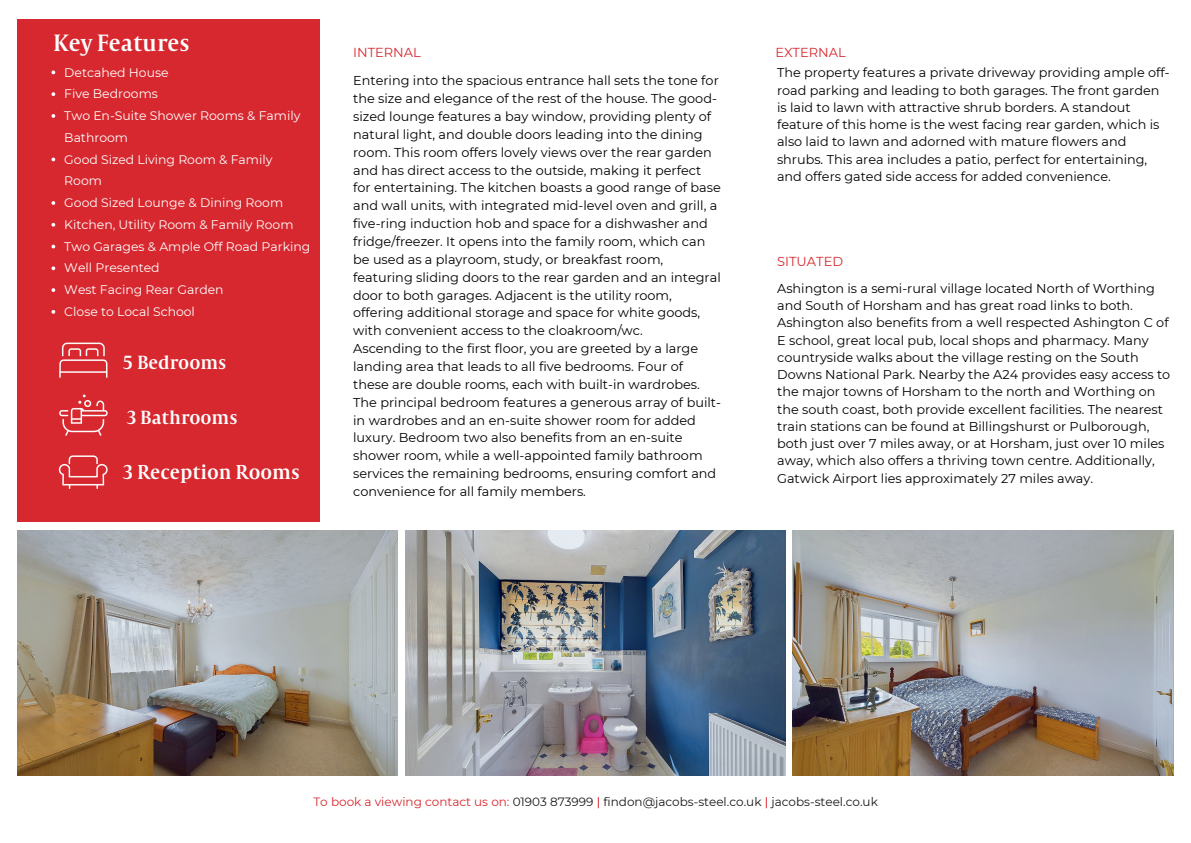
<style>
.page{position:relative;width:1191px;height:843px;background:#fff}
.page>*{position:absolute;margin:0;border:0;box-sizing:border-box;transform-origin:0 0}
.t1{font:26px "Capitolium Road";color:#fff}
.t2{font:22.2px "Capitolium Road";color:#fff}
.t3{font:21px "Capitolium Road";color:#fff}
.t4{font:13px "Montserrat";color:#d7282f}
.t5{font:12.8px/17.8px "Montserrat";color:#000}
.t6{font:12.4px/21.8px "Montserrat";color:#fff}
.t7{font:12px "Montserrat";color:#191718}
.s1{color:#d7282f}
.s2{font-weight:500;color:#d7282f}
</style>
<div class="page">
<img style="left:17px;top:530px;width:381px;height:245px">
<img style="left:405px;top:530px;width:380px;height:245px">
<img style="left:792px;top:530px;width:380px;height:245px">
<div style="left:17px;top:19px;width:303px;height:502px;background:#d7282f"></div>
<img style="left:58px;top:455px;width:50px;height:34px">
<img style="left:59px;top:394px;width:49px;height:42px">
<img style="left:59px;top:342px;width:49px;height:36px">
<svg style="left:51px;top:70px;width:4px;height:4px"></svg>
<svg style="left:51px;top:92px;width:4px;height:4px"></svg>
<svg style="left:51px;top:114px;width:4px;height:4px"></svg>
<svg style="left:51px;top:157px;width:4px;height:4px"></svg>
<svg style="left:51px;top:201px;width:4px;height:4px"></svg>
<svg style="left:51px;top:223px;width:4px;height:3px"></svg>
<svg style="left:51px;top:244px;width:4px;height:4px"></svg>
<svg style="left:51px;top:266px;width:4px;height:4px"></svg>
<svg style="left:51px;top:288px;width:4px;height:4px"></svg>
<svg style="left:51px;top:310px;width:4px;height:3px"></svg>
<p class="t1" style="left:53px;top:34px;width:138px">Key Features</p>
<p class="t6" style="left:64px;top:61px;width:106px">Detcahed House</p>
<p class="t6" style="left:64px;top:83px;width:95px">Five Bedrooms</p>
<p class="t6" style="left:64px;top:105px;width:237px">Two En-Suite Shower Rooms &amp; Family<br>Bathroom</p>
<p class="t6" style="left:64px;top:148px;width:210px">Good Sized Living Room &amp; Family<br>Room</p>
<p class="t6" style="left:64px;top:192px;width:220px">Good Sized Lounge &amp; Dining Room</p>
<p class="t6" style="left:64px;top:213px;width:231px">Kitchen, Utility Room &amp; Family Room</p>
<p class="t6" style="left:64px;top:235px;width:248px">Two Garages &amp; Ample Off Road Parking</p>
<p class="t6" style="left:64px;top:257px;width:97px">Well Presented</p>
<p class="t6" style="left:64px;top:279px;width:161px">West Facing Rear Garden</p>
<p class="t6" style="left:64px;top:300px;width:132px">Close to Local School</p>
<h2 class="t3" style="left:123px;top:355px;width:105px">5 Bedrooms</h2>
<p class="t3" style="left:127px;top:410px;width:113px">3 Bathrooms</p>
<h2 class="t2" style="left:123px;top:464px;width:178px">3 Reception Rooms</h2>
<p class="t4" style="left:353px;top:45px;width:69px">INTERNAL</p>
<h2 class="t5" style="left:353px;top:72px;width:369px">Entering into the spacious entrance hall sets the tone for the size and elegance of the rest of the house. The good&shy;sized lounge features a bay window, providing plenty of natural light, and double doors leading into the dining room. This room offers lovely views over the rear garden and has direct access to the outside, making it perfect for entertaining. The kitchen boasts a good range of base and wall units, with integrated mid-level oven and grill, a five-ring induction hob and space for a dishwasher and fridge/freezer. It opens into the family room, which can be used as a playroom, study, or breakfast room, featuring sliding doors to the rear garden and an integral door to both garages. Adjacent is the utility room, offering additional storage and space for white goods, with convenient access to the cloakroom/wc.</h2>
<h3 class="t5" style="left:353px;top:339px;width:369px">Ascending to the first floor, you are greeted by a large landing area that leads to all five bedrooms. Four of these are double rooms, each with built-in wardrobes.<br>The principal bedroom features a generous array of built&shy;in wardrobes and an en-suite shower room for added luxury. Bedroom two also benefits from an en-suite shower room, while a well-appointed family bathroom services the remaining bedrooms, ensuring comfort and convenience for all family members.</h3>
<p class="t4" style="left:775px;top:44px;width:72px">EXTERNAL</p>
<p class="t5" style="left:777px;top:64px;width:394px;line-height:17.2px">The property features a private driveway providing ample off&shy;road parking and leading to both garages. The front garden is laid to lawn with attractive shrub borders. A standout feature of this home is the west facing rear garden, which is also laid to lawn and adorned with mature flowers and shrubs. This area includes a patio, perfect for entertaining, and offers gated side access for added convenience.</p>
<h3 class="t4" style="left:777px;top:253px;width:67px">SITUATED</h3>
<p class="t5" style="left:777px;top:279px;width:394px;line-height:17.2px">Ashington is a semi-rural village located North of Worthing and South of Horsham and has great road links to both.<br>Ashington also benefits from a well respected Ashington C of E school, great local pub, local shops and pharmacy. Many countryside walks about the village resting on the South Downs National Park. Nearby the A24 provides easy access to the major towns of Horsham to the north and Worthing on the south coast, both provide excellent facilities. The nearest train stations can be found at Billingshurst or Pulborough, both just over 7 miles away, or at Horsham, just over 10 miles away, which also offers a thriving town centre. Additionally, Gatwick Airport lies approximately 27 miles away.</p>
<h1 class="t7" style="left:313px;top:794px;width:566px"><span class="s1">To book a viewing contact us on:</span> 01903 873999 <span class="s2">|</span> findon@jacobs-steel.co.uk <span class="s2">|</span> jacobs-steel.co.uk</h1>
</div>
